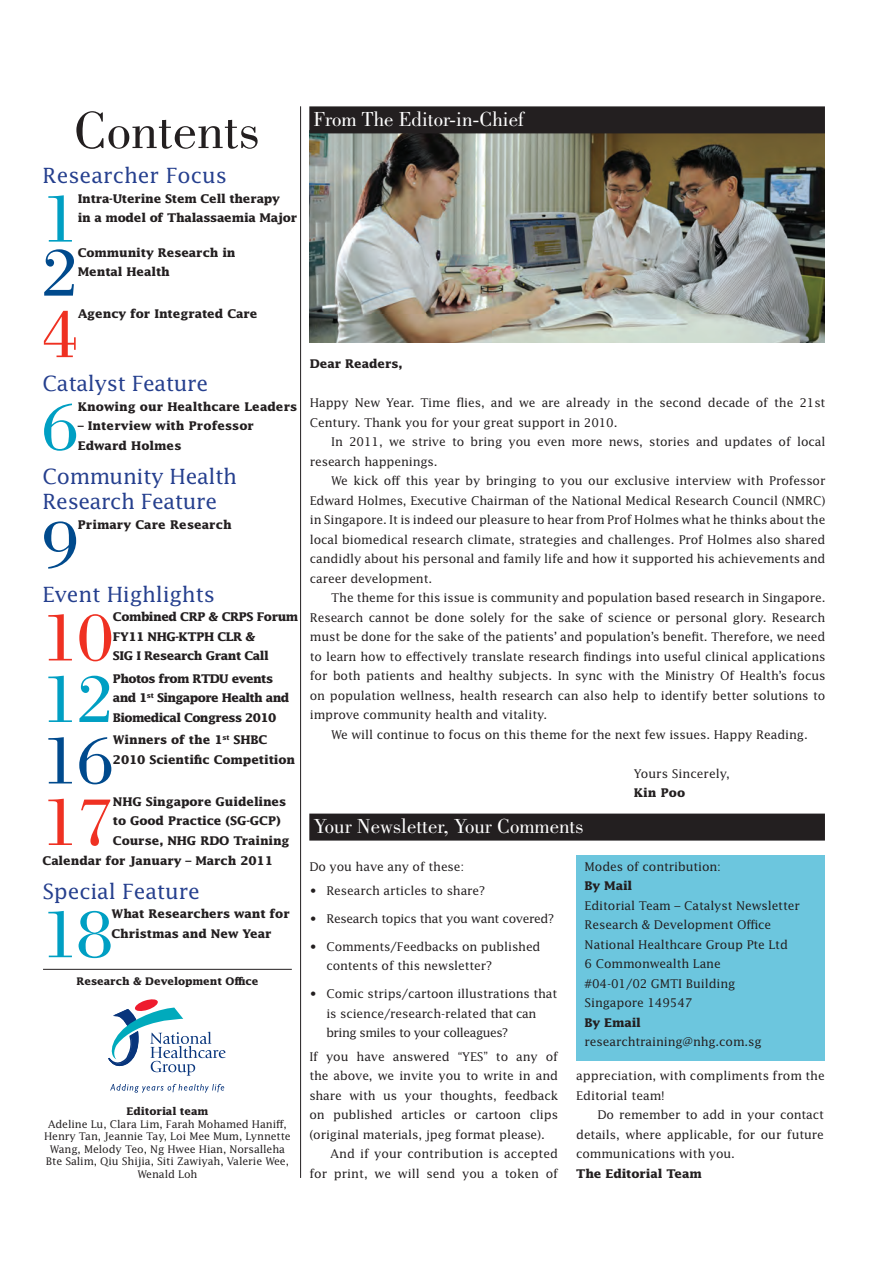
<style>
.page{position:relative;width:893px;height:1263px;background:#fff}
.page>*{position:absolute;margin:0;border:0;box-sizing:border-box;transform-origin:0 0}
.BT_first_para{font:70.35px "Bodoni";color:#009fc3}
.BT_first_para-2{font:70.35px "Bodoni";color:#ef3122}
.BT_first_para-3{font:70.35px "Bodoni";color:#004a8d}
.t1{font:54px "Bodoni";color:#231f20}
.Subhead{font:21px/25.2px "Lucida";letter-spacing:-.02em;color:#253f8e}
.Head_bar_black{font:21px "Bodoni";color:#fff}
.Subhead-2{font:21px "Lucida";color:#253f8e}
.BT{font:12px/19.5px "Lucida";letter-spacing:-.01em;color:#231f20;text-align:justify}
.BT_first_para-4{font:700 12px/19.5px "Lucida";letter-spacing:-.01em;color:#231f20}
.BT_first_para-5{font:12px/19.5px "Lucida";letter-spacing:-.01em;color:#231f20}
.boxed_bt{font:12px "Lucida";letter-spacing:-.01em;color:#231f20}
.bt_points{font:12px/19.5px "Lucida";letter-spacing:-.01em;color:#231f20}
.BT_first_para-6{font:700 12px/19.5px "Lucida";letter-spacing:-.05em;color:#231f20}
.BT_first_para-7{font:700 12px/19.5px "Lucida";letter-spacing:-.04em;color:#231f20}
.bt_points-2{font:12px "Lucida";letter-spacing:-.03em;color:#231f20}
.boxed_bt-2{font:700 12px "Lucida";letter-spacing:-.01em;color:#231f20}
.BT-2{font:10.5px/12.6px "Lucida";letter-spacing:-.01em;color:#231f20;text-align:center}
.BT-3{font:700 10.5px "Lucida";letter-spacing:-.01em;color:#231f20}
.s1{font-weight:700}
</style>
<div class="page">
<img style="left:309px;top:133px;width:516px;height:210px">
<hr style="left:43px;top:969px;width:249px;height:1px;background:#231f20">
<hr style="left:300px;top:106px;width:1px;height:1072px;background:#231f20">
<div style="left:309px;top:106px;width:516px;height:27px;background:#231f20"></div>
<div style="left:576px;top:855px;width:249px;height:206px;background:#6cc6de"></div>
<div style="left:309px;top:813px;width:516px;height:27px;background:#231f20"></div>
<svg style="left:110px;top:1084px;width:114px;height:9px"></svg>
<svg style="left:108px;top:999px;width:118px;height:77px"></svg>
<p class="t1" style="left:74px;top:100px;width:187px">Contents</p>
<p class="Subhead-2" style="left:43px;top:163px;width:186px">Researcher Focus</p>
<p class="BT_first_para" style="left:43px;top:179px;width:37px">1</p>
<p class="BT_first_para-4" style="left:78px;top:188px;width:221px">Intra-Uterine Stem Cell therapy<br>in a model of Thalassaemia Major</p>
<p class="BT_first_para-3" style="left:43px;top:233px;width:37px">2</p>
<p class="BT_first_para-4" style="left:78px;top:242px;width:159px">Community Research in<br>Mental Health</p>
<p class="BT_first_para-2" style="left:43px;top:295px;width:37px">4</p>
<p class="BT_first_para-4" style="left:78px;top:304px;width:181px">Agency for Integrated Care</p>
<p class="Subhead" style="left:43px;top:371px;width:167px">Catalyst Feature</p>
<p class="BT_first_para" style="left:43px;top:387px;width:37px">6</p>
<p class="BT_first_para-4" style="left:78px;top:396px;width:221px">Knowing our Healthcare Leaders</p>
<p class="BT_first_para-4" style="left:78px;top:416px;width:178px">– Interview with Professor<br>Edward Holmes</p>
<p class="Subhead" style="left:43px;top:463px;width:196px">Community Health<br>Research Feature</p>
<p class="BT_first_para-3" style="left:43px;top:505px;width:37px">9</p>
<p class="BT_first_para-4" style="left:78px;top:514px;width:156px">Primary Care Research</p>
<p class="Subhead" style="left:43px;top:581px;width:174px">Event Highlights</p>
<p class="BT_first_para-2" style="left:43px;top:598px;width:72px">10</p>
<p class="BT_first_para-7" style="left:113px;top:607px;width:187px">Combined CRP &amp; CRPS Forum<br>FY11 NHG-KTPH CLR &amp;<br>SIG I Research Grant Call</p>
<p class="BT_first_para" style="left:43px;top:660px;width:72px">12</p>
<p class="BT_first_para-6" style="left:113px;top:669px;width:178px">Photos from RTDU events and 1<sup>st</sup> Singapore Health and<br>Biomedical Congress 2010</p>
<p class="BT_first_para-3" style="left:43px;top:721px;width:72px">16</p>
<p class="BT_first_para-4" style="left:113px;top:730px;width:184px">Winners of the 1<sup>st</sup> SHBC<br>2010 Scientific Competition</p>
<p class="BT_first_para-2" style="left:43px;top:783px;width:72px">17</p>
<p class="BT_first_para-4" style="left:113px;top:792px;width:175px">NHG Singapore Guidelines</p>
<p class="BT_first_para-4" style="left:113px;top:811px;width:169px">to Good Practice (SG-GCP)</p>
<p class="BT_first_para-4" style="left:113px;top:831px;width:178px">Course, NHG RDO Training</p>
<p class="BT_first_para-4" style="left:43px;top:850px;width:232px">Calendar for January – March 2011</p>
<p class="Subhead" style="left:43px;top:878px;width:159px">Special Feature</p>
<p class="BT_first_para" style="left:43px;top:895px;width:71px">18</p>
<p class="BT_first_para-4" style="left:111px;top:904px;width:180px">What Researchers want for<br>Christmas and New Year</p>
<p class="BT-3" style="left:76px;top:975px;width:184px">Research &amp; Development Office</p>
<p class="BT-2" style="left:44px;top:1105px;width:248px"><span class="s1">Editorial team<br></span>Adeline Lu, Clara Lim, Farah Mohamed Haniff, Henry Tan, Jeannie Tay, Loi Mee Mum, Lynnette Wang, Melody Teo, Ng Hwee Hian, Norsalleha Bte Salim, Qiu Shijia, Siti Zawiyah, Valerie Wee, Wenald Loh</p>
<p class="Head_bar_black" style="left:314px;top:107px;width:212px">From The Editor-in-Chief</p>
<p class="BT_first_para-4" style="left:310px;top:354px;width:94px">Dear Readers,</p>
<p class="BT_first_para-5" style="left:310px;top:393px;width:517px">Happy New Year. Time flies, and we are already in the second decade of the 21st<br>Century. Thank you for your great support in 2010.</p>
<p class="BT" style="left:310px;top:432px;width:517px;text-indent:21px">In 2011, we strive to bring you even more news, stories and updates of local research happenings.</p>
<p class="BT" style="left:310px;top:471px;width:517px;text-indent:21px">We kick off this year by bringing to you our exclusive interview with Professor Edward Holmes, Executive Chairman of the National Medical Research Council (NMRC) in Singapore. It is indeed our pleasure to hear from Prof Holmes what he thinks about the local biomedical research climate, strategies and challenges. Prof Holmes also shared candidly about his personal and family life and how it supported his achievements and career development.</p>
<p class="BT" style="left:310px;top:588px;width:517px;text-indent:21px">The theme for this issue is community and population based research in Singapore.<br>Research cannot be done solely for the sake of science or personal glory. Research must be done for the sake of the patients’ and population’s benefit. Therefore, we need to learn how to effectively translate research findings into useful clinical applications for both patients and healthy subjects. In sync with the Ministry Of Health’s focus on population wellness, health research can also help to identify better solutions to improve community health and vitality.</p>
<p class="BT" style="left:331px;top:724px;width:478px">We will continue to focus on this theme for the next few issues. Happy Reading.</p>
<p class="BT_first_para-5" style="left:634px;top:763px;width:98px">Yours Sincerely,</p>
<p class="BT_first_para-4" style="left:634px;top:783px;width:53px">Kin Poo</p>
<p class="Head_bar_black" style="left:314px;top:814px;width:271px">Your Newsletter, Your Comments</p>
<p class="BT_first_para-5" style="left:309px;top:856px;width:156px">Do you have any of these:</p>
<p class="bt_points" style="left:309px;top:880px;width:177px">• Research articles to share?</p>
<p class="bt_points-2" style="left:309px;top:911px;width:246px">• Research topics that you want covered?</p>
<p class="bt_points" style="left:326px;top:936px;width:216px;text-indent:-17px">• Comments/Feedbacks on published contents of this newsletter?</p>
<p class="bt_points" style="left:326px;top:984px;width:233px;text-indent:-17px">• Comic strips/cartoon illustrations that is science/research-related that can bring smiles to your colleagues?</p>
<p class="BT_first_para-5" style="left:309px;top:1046px;width:250px;text-align:justify">If you have answered “YES” to any of the above, we invite you to write in and share with us your thoughts, feedback on published articles or cartoon clips (original materials, jpeg format please).</p>
<p class="BT" style="left:309px;top:1144px;width:250px;text-align:right">And if your contribution is accepted<br>for print, we will send you a token of</p>
<p class="boxed_bt" style="left:585px;top:859px;width:138px">Modes of contribution:</p>
<p class="boxed_bt-2" style="left:585px;top:879px;width:49px">By Mail</p>
<p class="boxed_bt" style="left:585px;top:898px;width:217px">Editorial Team – Catalyst Newsletter</p>
<p class="boxed_bt" style="left:585px;top:917px;width:188px">Research &amp; Development Office</p>
<p class="boxed_bt" style="left:585px;top:937px;width:205px">National Healthcare Group Pte Ltd</p>
<p class="boxed_bt" style="left:585px;top:956px;width:138px">6 Commonwealth Lane</p>
<p class="boxed_bt" style="left:585px;top:976px;width:152px">#04-01/02 GMTI Building</p>
<p class="boxed_bt" style="left:585px;top:995px;width:109px">Singapore 149547</p>
<p class="boxed_bt-2" style="left:585px;top:1015px;width:58px">By Email</p>
<p class="boxed_bt" style="left:585px;top:1034px;width:178px">researchtraining@nhg.com.sg</p>
<p class="BT" style="left:576px;top:1066px;width:250px">appreciation, with compliments from the<br>Editorial team!</p>
<p class="BT" style="left:576px;top:1105px;width:249px;text-indent:21px">Do remember to add in your contact details, where applicable, for our future communications with you.</p>
<p class="BT_first_para-4" style="left:576px;top:1163px;width:127px">The Editorial Team</p>
</div>
